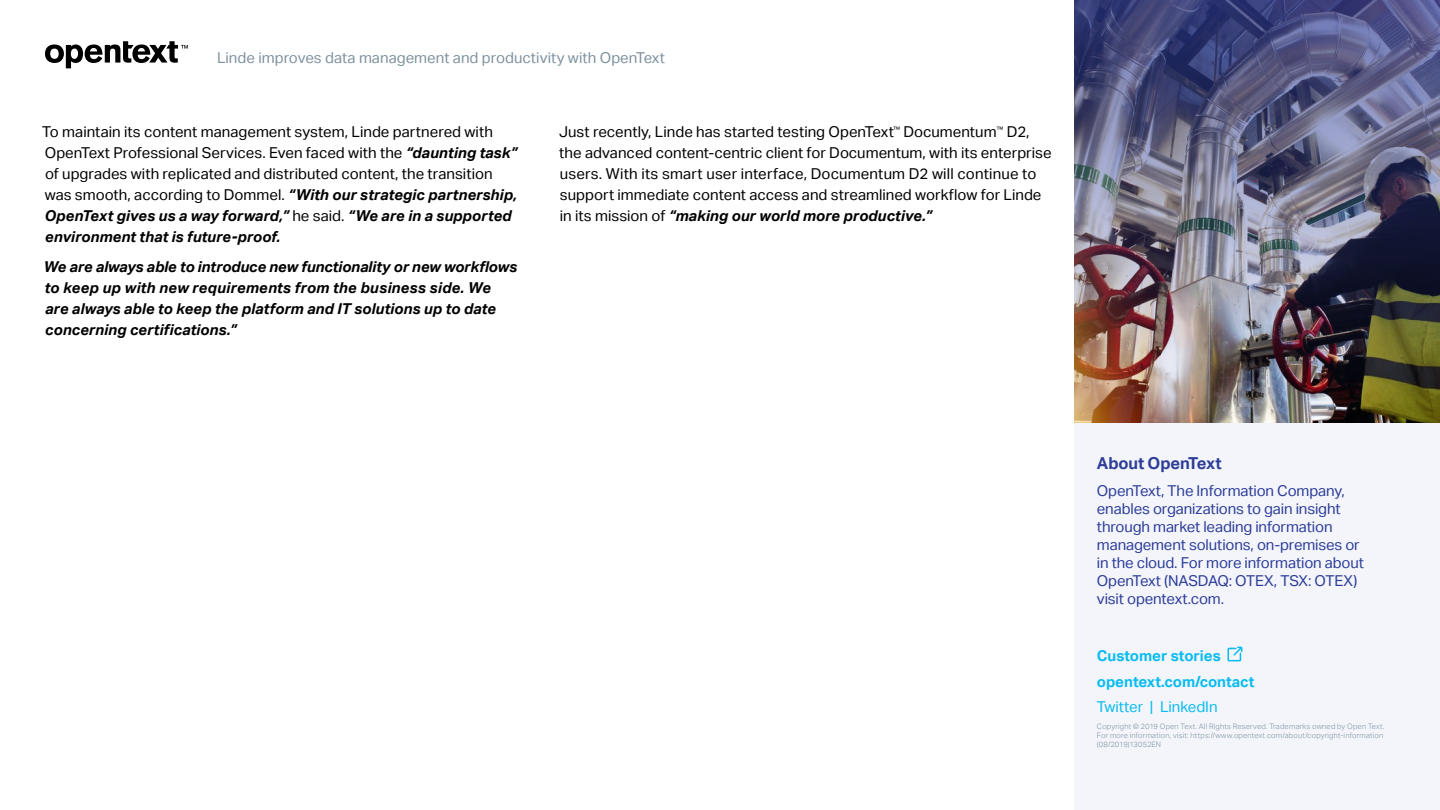
<style>
.page{position:relative;width:1440px;height:810px;background:#fff}
.page>*{position:absolute;margin:0;border:0;box-sizing:border-box;transform-origin:0 0}
.t1{font:700 16.5px "Aktiv Grotesk";letter-spacing:-.01em;color:#2e3d98}
.t2{font:15px/21px "Aktiv Grotesk";color:#000}
.t3{font:15px/18px "Aktiv Grotesk";letter-spacing:-.01em;color:#2e3d98}
.t4{font:italic 700 15px/21px "Aktiv Grotesk";color:#000}
.t5{font:15px "Aktiv Grotesk";color:#7e929f}
.t6{font:700 15px/25.5px "Aktiv Grotesk";color:#09bcef}
.t7{font:15px "Aktiv Grotesk";color:#09bcef}
.t8{font:300 7.5px/9px "Aktiv Grotesk";letter-spacing:.025em;color:#7e929f}
.s1{font-weight:700;font-style:italic}
</style>
<div class="page">
<svg style="left:45px;top:41px;width:143px;height:27px"></svg>
<div style="left:1074px;top:405px;width:366px;height:405px;background:#f3f5fb"></div>
<svg style="left:1227px;top:646px;width:16px;height:16px"></svg>
<img style="left:1074px;top:0;width:366px;height:423px">
<p class="t5" style="left:217px;top:49px;width:450px">Linde improves data management and productivity with OpenText</p>
<p class="t2" style="left:42px;top:122px;width:477px">To maintain its content management system, Linde partnered with OpenText Professional Services. Even faced with the <span class="s1">“daunting task” </span>of upgrades with replicated and distributed content, the transition was smooth, according to Dommel. <span class="s1">“With our strategic partnership, OpenText gives us a way forward,”</span> he said. <span class="s1">“We are in a supported environment that is future-proof.</span></p>
<p class="t4" style="left:44px;top:257px;width:475px">We are always able to introduce new functionality or new workflows to keep up with new requirements from the business side. We are always able to keep the platform and IT solutions up to date concerning certifications.”</p>
<p class="t2" style="left:559px;top:122px;width:494px">Just recently, Linde has started testing OpenText<sup>™</sup> Documentum<sup>™</sup> D2, the advanced content-centric client for Documentum, with its enterprise users. With its smart user interface, Documentum D2 will continue to support immediate content access and streamlined workflow for Linde in its mission of <span class="s1">“making our world more productive.”</span></p>
<p class="t1" style="left:1097px;top:453px;width:126px">About OpenText</p>
<p class="t3" style="left:1097px;top:482px;width:269px">OpenText, The Information Company, enables organizations to gain insight through market leading information management solutions, on-premises or in the cloud. For more information about OpenText (NASDAQ: OTEX, TSX: OTEX) visit opentext.com.</p>
<p class="t6" style="left:1097px;top:644px;width:159px">Customer stories opentext.com/contact</p>
<p class="t7" style="left:1097px;top:698px;width:122px">Twitter | LinkedIn</p>
<p class="t8" style="left:1097px;top:722px;width:289px">Copyright © 2019 Open Text. All Rights Reserved. Trademarks owned by Open Text.<br>For more information, visit: https://www.opentext.com/about/copyright-information (08/2019)13052EN</p>
</div>
